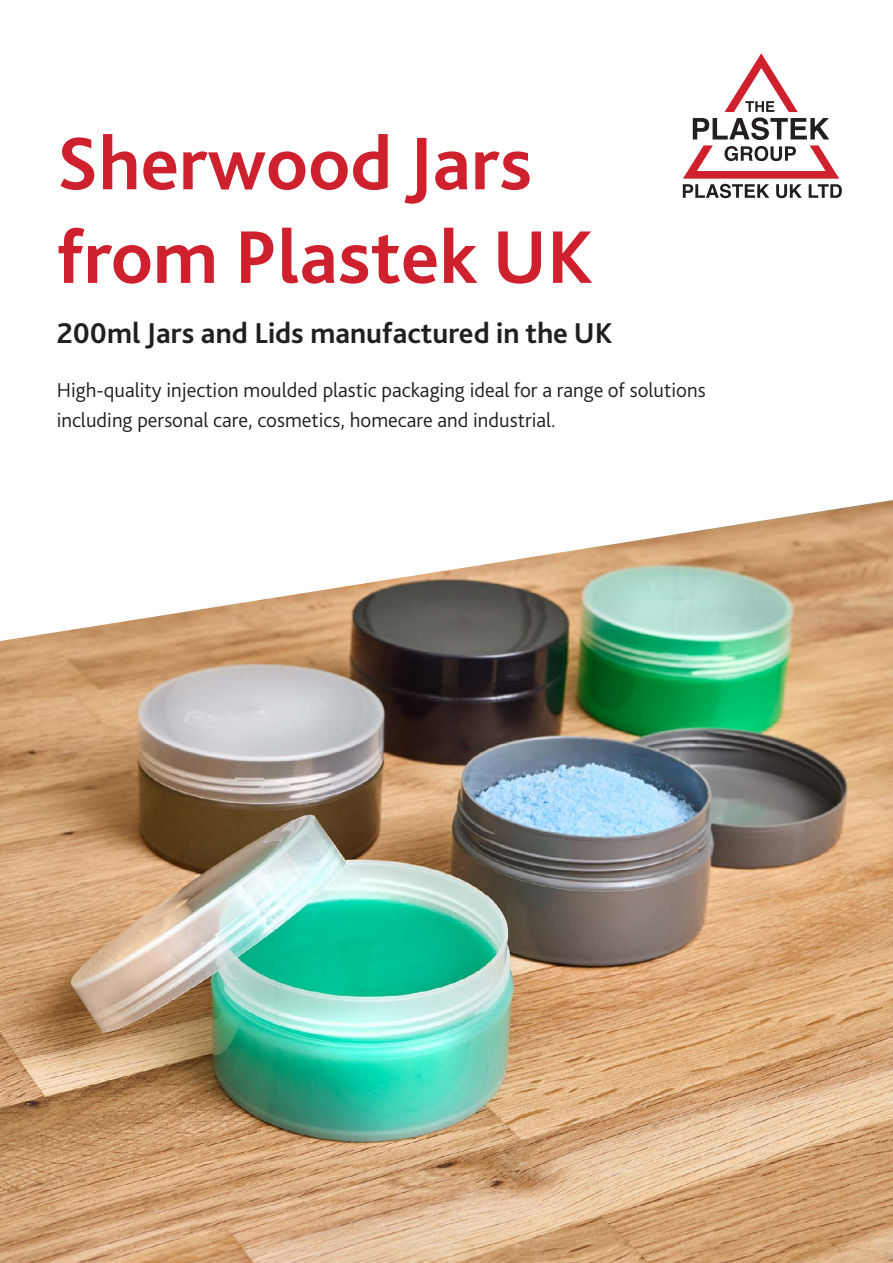
<style>
.page{position:relative;width:893px;height:1263px;background:#fff}
.page>*{position:absolute;margin:0;border:0;box-sizing:border-box;transform-origin:0 0}
.t1{font:700 78px/93.6px "Bliss 2";color:#cf202d}
.t2{font:700 30px "Bliss 2";color:#231f20}
.t3{font:300 21px/30px "Bliss 2";color:#231f20}
</style>
<div class="page">
<img style="left:0;top:500px;width:893px;height:763px">
<svg style="left:683px;top:53px;width:159px;height:145px"></svg>
<p class="t1" style="left:57px;top:115px;width:538px">Sherwood Jars from Plastek UK</p>
<p class="t2" style="left:57px;top:314px;width:557px">200ml Jars and Lids manufactured in the UK</p>
<p class="t3" style="left:57px;top:374px;width:650px">High-quality injection moulded plastic packaging ideal for a range of solutions including personal care, cosmetics, homecare and industrial.</p>
</div>
